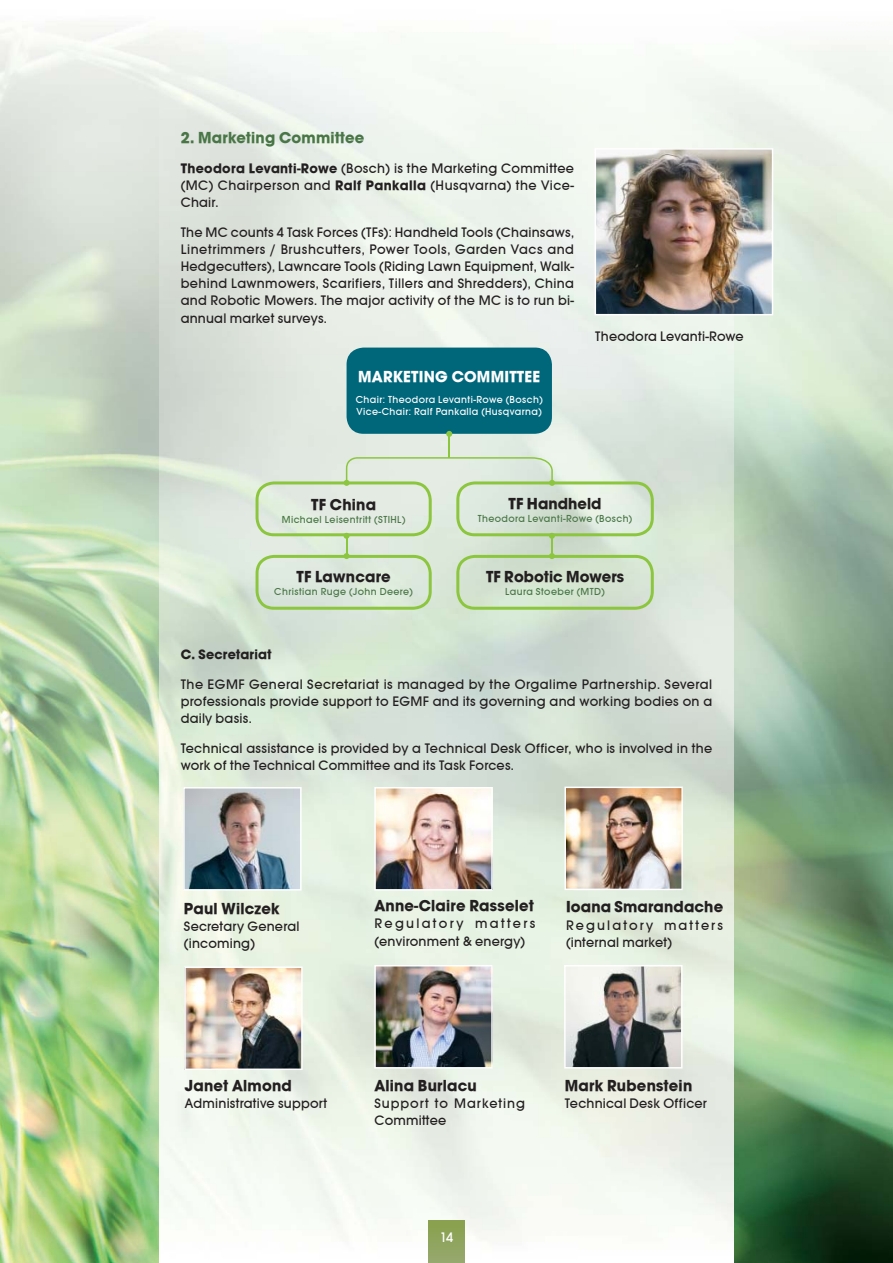
<style>
.page{position:relative;width:893px;height:1263px;background:#fff}
.page>*{position:absolute;margin:0;border:0;box-sizing:border-box;transform-origin:0 0}
.t1{font:16.5px "Avant Garde Md ITCTT Bold";letter-spacing:.015em;color:#231f20}
.t2{font:16.5px "Avant Garde Md ITCTT Bold";letter-spacing:.015em;color:#497646}
.t3{font:16.5px "Avant Garde Md ITCTT Bold";letter-spacing:.015em;color:#fff}
.t4{font:14.25px/17.1px "Avant Garde Md ITCTT";letter-spacing:.015em;color:#231f20;text-align:justify}
.t5{font:14.25px/17.1px "Avant Garde Md ITCTT";letter-spacing:.08em;color:#231f20}
.t6{font:14.25px/17.1px "Avant Garde Md ITCTT";letter-spacing:.135em;color:#231f20}
.t7{font:14.25px/17.1px "Avant Garde Md ITCTT";letter-spacing:.065em;color:#231f20}
.t8{font:14.25px "Avant Garde Md ITCTT Bold";letter-spacing:.015em;color:#231f20}
.t9{font:14.25px "Avant Garde Md ITCTT";color:#fff}
.t10{font:10.5px "Avant Garde Md ITCTT";letter-spacing:.04em;color:#497646}
.t11{font:10.5px/12.6px "Avant Garde Md ITCTT";letter-spacing:.04em;color:#fff}
.s1{font-family:"Avant Garde Md ITCTT Bold"}
</style>
<div class="page">
<img style="left:0;top:21px;width:159px;height:1242px">
<img style="left:159px;top:30px;width:734px;height:1233px">
<div style="left:428px;top:1221px;width:37px;height:42px;background:linear-gradient(to bottom,#88a14c,#96a86e)"></div>
<img style="left:595px;top:148px;width:178px;height:167px">
<img style="left:183px;top:787px;width:119px;height:103px">
<img style="left:374px;top:787px;width:119px;height:103px">
<img style="left:184px;top:966px;width:119px;height:104px">
<img style="left:564px;top:787px;width:119px;height:103px">
<img style="left:374px;top:965px;width:119px;height:103px">
<img style="left:564px;top:965px;width:119px;height:103px">
<div style="left:347px;top:348px;width:205px;height:86px;background:#00677b;border-radius:17px"></div>
<hr style="left:448px;top:434px;width:2px;height:23px;background:#8cc63f">
<svg style="left:446px;top:431px;width:6px;height:6px"></svg>
<svg style="left:256px;top:457px;width:398px;height:153px;background:#d4e4cc"></svg>
<p class="t2" style="left:181px;top:128px;width:185px">2. Marketing Committee</p>
<p class="t4" style="left:181px;top:160px;width:395px"><span class="s1">Theodora Levanti-Rowe</span> (Bosch) is the Marketing Committee (MC) Chairperson and <span class="s1">Ralf Pankalla</span> (Husqvarna) the Vice-Chair.</p>
<p class="t4" style="left:181px;top:224px;width:395px">The MC counts 4 Task Forces (TFs): Handheld Tools (Chainsaws, Linetrimmers / Brushcutters, Power Tools, Garden Vacs and Hedgecutters), Lawncare Tools (Riding Lawn Equipment, Walk&shy;behind Lawnmowers, Scarifiers, Tillers and Shredders), China and Robotic Mowers. The major activity of the MC is to run bi&shy;annual market surveys.</p>
<p class="t3" style="left:358px;top:366px;width:184px">MARKETING COMMITTEE</p>
<p class="t11" style="left:356px;top:393px;width:188px">Chair: Theodora Levanti-Rowe (Bosch)<br>Vice-Chair: Ralf Pankalla (Husqvarna)</p>
<p class="t4" style="left:595px;top:328px;width:150px">Theodora Levanti-Rowe</p>
<p class="t1" style="left:311px;top:494px;width:66px">TF China</p>
<p class="t10" style="left:282px;top:513px;width:125px">Michael Leisentritt (STIHL)</p>
<p class="t1" style="left:296px;top:566px;width:96px">TF Lawncare</p>
<p class="t10" style="left:274px;top:585px;width:140px">Christian Ruge (John Deere)</p>
<p class="t1" style="left:509px;top:494px;width:94px">TF Handheld</p>
<p class="t10" style="left:478px;top:512px;width:156px">Theodora Levanti-Rowe (Bosch)</p>
<p class="t1" style="left:486px;top:566px;width:140px">TF Robotic Mowers</p>
<p class="t10" style="left:505px;top:585px;width:101px">Laura Stoeber (MTD)</p>
<p class="t8" style="left:181px;top:645px;width:92px">C. Secretariat</p>
<p class="t4" style="left:181px;top:675px;width:533px">The EGMF General Secretariat is managed by the Orgalime Partnership. Several professionals provide support to EGMF and its governing and working bodies on a daily basis.</p>
<p class="t4" style="left:181px;top:739px;width:533px">Technical assistance is provided by a Technical Desk Officer, who is involved in the work of the Technical Committee and its Task Forces.</p>
<p class="t1" style="left:184px;top:898px;width:97px">Paul Wilczek</p>
<p class="t4" style="left:184px;top:918px;width:117px">Secretary General (incoming)</p>
<p class="t1" style="left:374px;top:896px;width:161px">Anne-Claire Rasselet</p>
<p class="t5" style="left:374px;top:915px;width:163px">Regulatory matters (environment &amp; energy)</p>
<p class="t1" style="left:566px;top:897px;width:159px">Ioana Smarandache</p>
<p class="t6" style="left:566px;top:916px;width:159px">Regulatory matters (internal market)</p>
<p class="t1" style="left:185px;top:1075px;width:108px">Janet Almond</p>
<p class="t4" style="left:185px;top:1094px;width:144px">Administrative support</p>
<p class="t1" style="left:374px;top:1075px;width:104px">Alina Burlacu</p>
<p class="t7" style="left:374px;top:1094px;width:152px">Support to Marketing<br>Committee</p>
<p class="t1" style="left:565px;top:1075px;width:129px">Mark Rubenstein</p>
<p class="t4" style="left:565px;top:1094px;width:144px">Technical Desk Officer</p>
<p class="t9" style="left:440px;top:1229px;width:15px">14</p>
</div>
